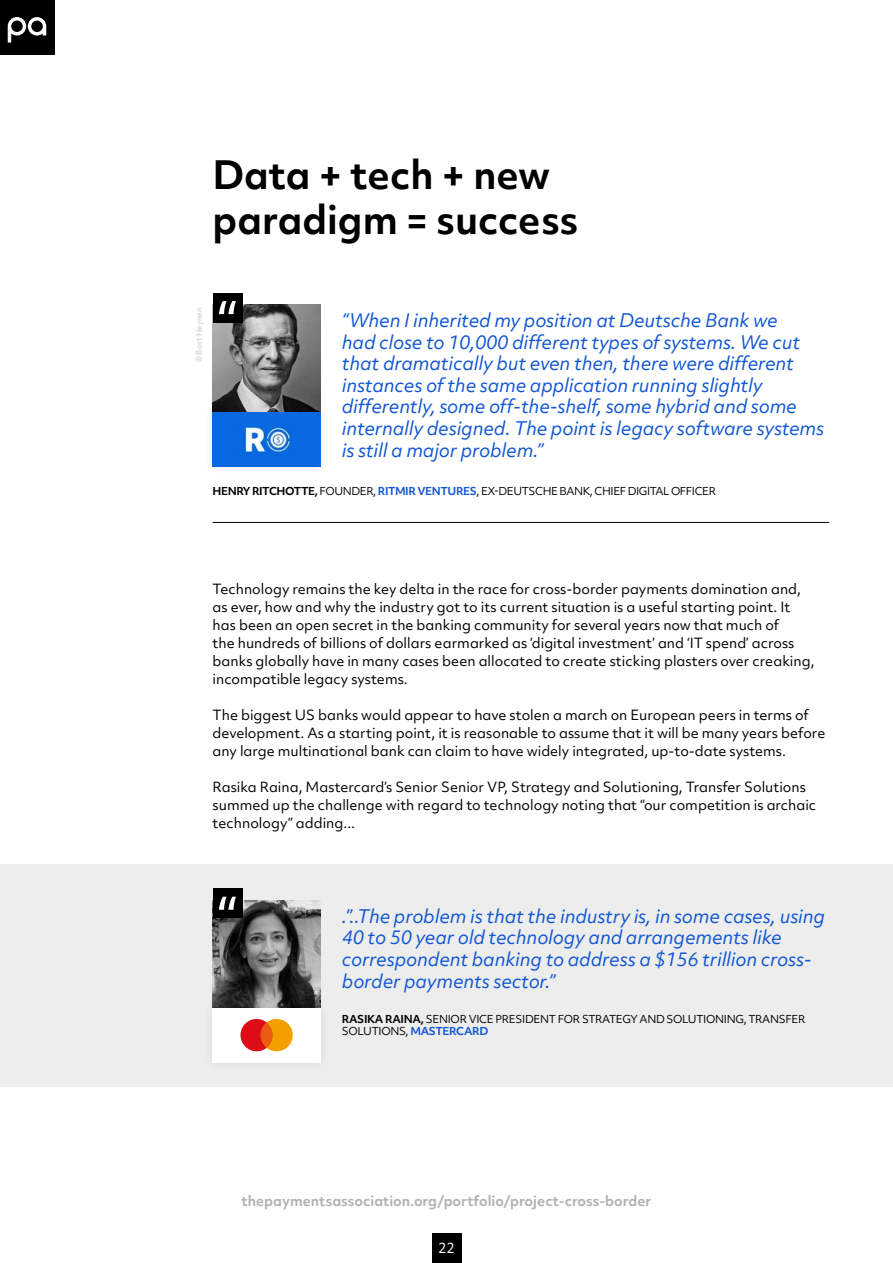
<style>
.page{position:relative;width:893px;height:1263px;background:#fff}
.page>*{position:absolute;margin:0;border:0;box-sizing:border-box;transform-origin:0 0}
.t1{font:700 37.5px/45px "Objektiv Mk 2";color:#000}
.t2{font:italic 18px/21.6px "Objektiv Mk 2";letter-spacing:-.01em;color:#1257d4}
.t3{font:13.5px/18px "Objektiv Mk 2";color:#000}
.t4{font:700 13.5px "Objektiv Mk 2";color:#b3b2b2}
.t5{font:13.5px "Objektiv Mk 2";color:#fff}
.t6{font:10.5px/12.6px "Objektiv Mk 2";letter-spacing:-.03em;color:#000}
.t7{font:7.5px "Objektiv Mk 2";color:#c6c6c6}
.s1{font-weight:700}
.s2{font-weight:700;color:#1257d4}
</style>
<div class="page">
<div style="left:432px;top:1233px;width:29px;height:30px;background:#000"></div>
<div style="left:0;top:0;width:54px;height:54px;background:#000"></div>
<svg style="left:8px;top:17px;width:38px;height:26px"></svg>
<img style="left:213px;top:304px;width:108px;height:99px">
<div style="left:203px;top:403px;width:127px;height:73px;background:#000;opacity:.1"></div>
<svg style="left:213px;top:412px;width:108px;height:54px;background:#1f76e2"></svg>
<div style="left:0;top:864px;width:893px;height:222px;background:#ededed"></div>
<div style="left:213px;top:293px;width:29px;height:29px;background:#000"></div>
<svg style="left:219px;top:301px;width:17px;height:13px"></svg>
<img style="left:213px;top:900px;width:108px;height:98px">
<div style="left:203px;top:998px;width:127px;height:74px;background:#000;opacity:.1"></div>
<div style="left:213px;top:1008px;width:108px;height:54px;background:#fff"></div>
<svg style="left:240px;top:1019px;width:53px;height:32px;background:#ec7133"></svg>
<div style="left:213px;top:888px;width:29px;height:30px;background:#000"></div>
<svg style="left:219px;top:897px;width:17px;height:13px"></svg>
<hr style="left:213px;top:522px;width:616px;height:1px;background:#000">
<h1 class="t1" style="left:213px;top:152px;width:367px">Data + tech + new paradigm = success</h1>
<p class="t7" style="left:194px;top:362px;width:56px;rotate:-90deg">© Bart Heynen</p>
<p class="t2" style="left:342px;top:309px;width:484px">“When I inherited my position at Deutsche Bank we<br>had close to 10,000 different types of systems. We cut that dramatically but even then, there were different instances of the same application running slightly differently, some off-the-shelf, some hybrid and some internally designed. The point is legacy software systems is still a major problem.”</p>
<p class="t6" style="left:213px;top:484px;width:505px"><span class="s1">HENRY RITCHOTTE,</span> FOUNDER, <span class="s2">RITMIR VENTURES</span>, EX-DEUTSCHE BANK, CHIEF DIGITAL OFFICER</p>
<p class="t3" style="left:213px;top:580px;width:603px">Technology remains the key delta in the race for cross-border payments domination and, as ever, how and why the industry got to its current situation is a useful starting point. It has been an open secret in the banking community for several years now that much of<br>the hundreds of billions of dollars earmarked as ‘digital investment’ and ‘IT spend’ across banks globally have in many cases been allocated to create sticking plasters over creaking, incompatible legacy systems.</p>
<p class="t3" style="left:213px;top:706px;width:614px">The biggest US banks would appear to have stolen a march on European peers in terms of development. As a starting point, it is reasonable to assume that it will be many years before any large multinational bank can claim to have widely integrated, up-to-date systems.</p>
<p class="t3" style="left:213px;top:778px;width:605px">Rasika Raina, Mastercard’s Senior Senior VP, Strategy and Solutioning, Transfer Solutions summed up the challenge with regard to technology noting that “our competition is archaic technology” adding...</p>
<h2 class="t2" style="left:342px;top:905px;width:485px">.”..The problem is that the industry is, in some cases, using 40 to 50 year old technology and arrangements like correspondent banking to address a $156 trillion cross&shy;border payments sector.”</h2>
<p class="t6" style="left:342px;top:1012px;width:465px"><span class="s1">RASIKA RAINA,</span> SENIOR VICE PRESIDENT FOR STRATEGY AND SOLUTIONING, TRANSFER<br>SOLUTIONS, <span class="s2">MASTERCARD</span></p>
<p class="t4" style="left:242px;top:1191px;width:411px">thepaymentsassociation.org/portfolio/project-cross-border</p>
<p class="t5" style="left:438px;top:1238px;width:18px">22</p>
</div>
